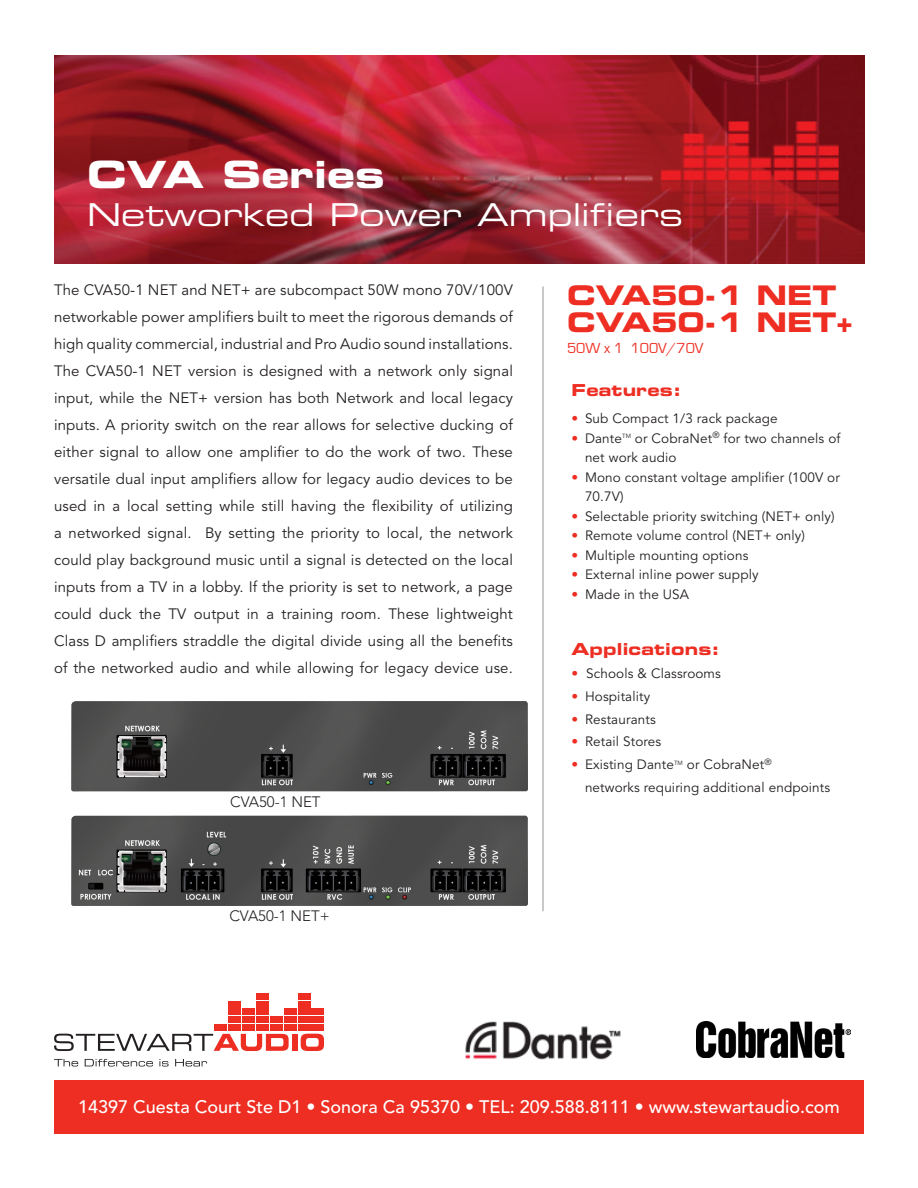
<style>
.page{position:relative;width:918px;height:1188px;background:#fff}
.page>*{position:absolute;margin:0;border:0;box-sizing:border-box;transform-origin:0 0}
.t1{font:37.5px "Eurostile LT Std Bold Ex 2";color:#fff}
.t2{font:31.5px "Eurostile LT Std Ex 2";color:#fff}
.t3{font:27px "Eurostile LT Std Bold Ex 2";color:#ee2e22}
.t4{font:500 18px "Avenir LT Std";color:#fff}
.t5{font:16.5px "Eurostile LT Std Bold Ex 2";letter-spacing:.01em;color:#ee2e22}
.t6{font:15px/27px "Avenir LT Std";letter-spacing:.01em;color:#231f20;text-align:justify}
.t7{font:300 15px "Avenir LT Std";color:#231f20}
.t8{font:15px "Eurostile";color:#ee2e22}
.t9{font:13.5px/19.5px "Avenir LT Std";letter-spacing:.01em;color:#231f20}
.t10{font:6px "Avenir LT Std";color:#231f20}
.s1{color:#ee2e22}
</style>
<div class="page">
<img style="left:54px;top:55px;width:810px;height:209px">
<div style="left:54px;top:1080px;width:810px;height:54px;background:#ee2e22"></div>
<hr style="left:543px;top:286px;width:1px;height:625px;background:#939598">
<svg style="left:54px;top:1034px;width:235px;height:17px"></svg>
<div style="left:292px;top:1034px;width:5px;height:17px;background:#ee2e22"></div>
<svg style="left:301px;top:1034px;width:23px;height:17px"></svg>
<svg style="left:54px;top:1059px;width:24px;height:8px"></svg>
<svg style="left:85px;top:1059px;width:68px;height:8px"></svg>
<svg style="left:159px;top:1059px;width:10px;height:7px"></svg>
<svg style="left:175px;top:1059px;width:32px;height:8px"></svg>
<div style="left:215px;top:1025px;width:12px;height:6px;background:#ee2e22"></div>
<div style="left:229px;top:1025px;width:12px;height:6px;background:#ee2e22"></div>
<div style="left:243px;top:1025px;width:12px;height:6px;background:#ee2e22"></div>
<div style="left:256px;top:1025px;width:13px;height:6px;background:#ee2e22"></div>
<div style="left:270px;top:1025px;width:12px;height:6px;background:#ee2e22"></div>
<div style="left:284px;top:1025px;width:12px;height:6px;background:#ee2e22"></div>
<div style="left:298px;top:1025px;width:12px;height:6px;background:#ee2e22"></div>
<div style="left:312px;top:1025px;width:12px;height:6px;background:#ee2e22"></div>
<div style="left:229px;top:1017px;width:12px;height:6px;background:#ee2e22"></div>
<div style="left:243px;top:1017px;width:12px;height:6px;background:#ee2e22"></div>
<div style="left:256px;top:1017px;width:13px;height:6px;background:#ee2e22"></div>
<div style="left:270px;top:1017px;width:12px;height:6px;background:#ee2e22"></div>
<div style="left:284px;top:1017px;width:12px;height:6px;background:#ee2e22"></div>
<div style="left:298px;top:1017px;width:12px;height:6px;background:#ee2e22"></div>
<div style="left:312px;top:1017px;width:12px;height:6px;background:#ee2e22"></div>
<div style="left:229px;top:1009px;width:12px;height:6px;background:#ee2e22"></div>
<div style="left:243px;top:1009px;width:12px;height:6px;background:#ee2e22"></div>
<div style="left:256px;top:1009px;width:13px;height:6px;background:#ee2e22"></div>
<div style="left:284px;top:1009px;width:12px;height:6px;background:#ee2e22"></div>
<div style="left:298px;top:1009px;width:12px;height:6px;background:#ee2e22"></div>
<div style="left:312px;top:1009px;width:12px;height:6px;background:#ee2e22"></div>
<div style="left:229px;top:1001px;width:12px;height:6px;background:#ee2e22"></div>
<div style="left:256px;top:1001px;width:13px;height:6px;background:#ee2e22"></div>
<div style="left:298px;top:1001px;width:12px;height:6px;background:#ee2e22"></div>
<div style="left:256px;top:993px;width:13px;height:6px;background:#ee2e22"></div>
<div style="left:298px;top:993px;width:12px;height:6px;background:#ee2e22"></div>
<img style="left:72px;top:701px;width:456px;height:91px">
<img style="left:72px;top:815px;width:456px;height:91px">
<img style="left:697px;top:1022px;width:153px;height:36px">
<img style="left:465px;top:1021px;width:156px;height:39px">
<p class="t1" style="left:87px;top:148px;width:299px">CVA Series</p>
<p class="t2" style="left:87px;top:193px;width:598px">Networked Power Amplifiers</p>
<p class="t6" style="left:54px;top:277px;width:461px">The CVA50-1 NET and NET+ are subcompact 50W mono 70V/100V networkable power amplifiers built to meet the rigorous demands of high quality commercial, industrial and Pro Audio sound installations.<br>The CVA50-1 NET version is designed with a network only signal input, while the NET+ version has both Network and local legacy inputs. A priority switch on the rear allows for selective ducking of either signal to allow one amplifier to do the work of two. These versatile dual input amplifiers allow for legacy audio devices to be used in a local setting while still having the flexibility of utilizing a networked signal. By setting the priority to local, the network could play background music until a signal is detected on the local inputs from a TV in a lobby. If the priority is set to network, a page could duck the TV output in a training room. These lightweight Class D amplifiers straddle the digital divide using all the benefits of the networked audio and while allowing for legacy device use.</p>
<p class="t3" style="left:567px;top:277px;width:271px">CVA50-1 NET</p>
<p class="t3" style="left:567px;top:304px;width:287px">CVA50-1 NET+</p>
<p class="t8" style="left:567px;top:340px;width:138px">50W x 1 100V/70V</p>
<p class="t5" style="left:572px;top:379px;width:111px">Features:</p>
<p class="t9" style="left:572px;top:409px;width:208px"><span class="s1">•</span> Sub Compact 1/3 rack package</p>
<p class="t9" style="left:572px;top:429px;width:52px"><span class="s1">•</span> Dante</p>
<p class="t10" style="left:622px;top:433px;width:10px">TM</p>
<p class="t9" style="left:635px;top:429px;width:207px">or CobraNet<sup>®</sup> for two channels of</p>
<p class="t9" style="left:585px;top:448px;width:93px">net work audio</p>
<p class="t9" style="left:585px;top:468px;width:256px;text-indent:-14px"><span class="s1">•</span> Mono constant voltage amplifier (100V or<br>70.7V)</p>
<p class="t9" style="left:572px;top:507px;width:265px"><span class="s1">•</span> Selectable priority switching (NET+ only)</p>
<p class="t9" style="left:572px;top:526px;width:235px"><span class="s1">•</span> Remote volume control (NET+ only)</p>
<p class="t9" style="left:572px;top:546px;width:178px"><span class="s1">•</span> Multiple mounting options</p>
<p class="t9" style="left:572px;top:565px;width:189px"><span class="s1">•</span> External inline power supply</p>
<p class="t9" style="left:572px;top:585px;width:119px"><span class="s1">•</span> Made in the USA</p>
<p class="t5" style="left:572px;top:637px;width:150px">Applications:</p>
<p class="t9" style="left:572px;top:664px;width:151px"><span class="s1">•</span> Schools &amp; Classrooms</p>
<p class="t9" style="left:572px;top:687px;width:80px"><span class="s1">•</span> Hospitality</p>
<p class="t9" style="left:572px;top:710px;width:86px"><span class="s1">•</span> Restaurants</p>
<p class="t9" style="left:572px;top:732px;width:91px"><span class="s1">•</span> Retail Stores</p>
<p class="t9" style="left:572px;top:755px;width:104px"><span class="s1">•</span> Existing Dante</p>
<p class="t10" style="left:674px;top:759px;width:10px">TM</p>
<p class="t9" style="left:687px;top:755px;width:86px">or CobraNet<sup>®</sup></p>
<p class="t9" style="left:585px;top:778px;width:247px">networks requiring additional endpoints</p>
<p class="t7" style="left:230px;top:793px;width:92px">CVA50-1 NET</p>
<p class="t7" style="left:229px;top:907px;width:102px">CVA50-1 NET+</p>
<p class="t4" style="left:78px;top:1096px;width:763px">14397 Cuesta Court Ste D1 • Sonora Ca 95370 • TEL: 209.588.8111 • www.stewartaudio.com</p>
</div>
